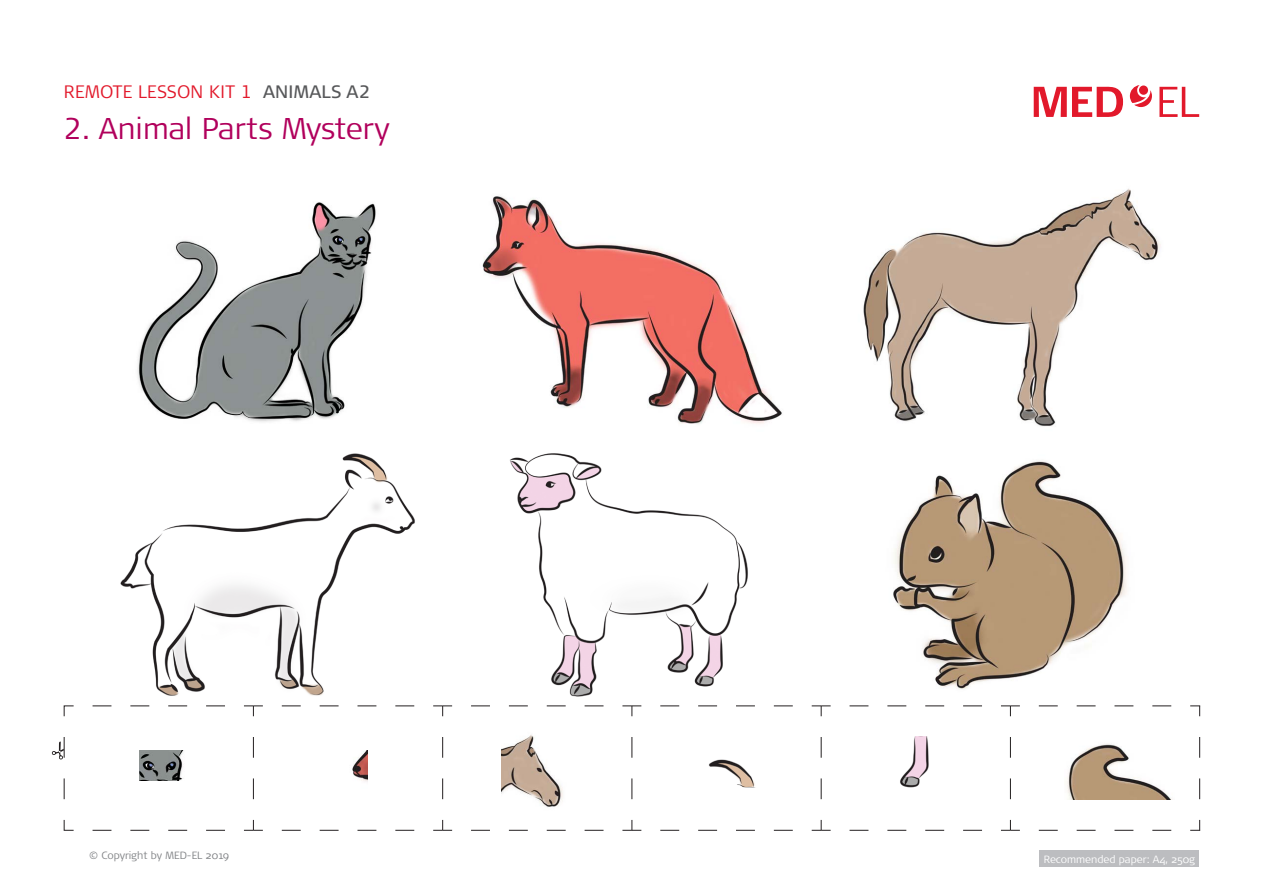
<style>
.page{position:relative;width:1263px;height:893px;background:#fff}
.page>*{position:absolute;margin:0;border:0;box-sizing:border-box;transform-origin:0 0}
.Body_table{font:300 30px "Signa Pro";color:#b1015c}
.Body_table-2{font:300 18px "Signa Pro";letter-spacing:.01em;color:#e2192b}
.t1{font:300 10.5px "Signa Pro";color:#fff}
.t2{font:300 10.5px "Signa Pro";color:#808285}
.s1{font-weight:400;color:#57585a}
</style>
<div class="page">
<svg style="left:1130px;top:85px;width:22px;height:22px"></svg>
<div style="left:1139px;top:85px;width:9px;height:10px;background:#e2192b;border-radius:50%"></div>
<svg style="left:1159px;top:87px;width:40px;height:30px"></svg>
<svg style="left:1034px;top:86px;width:89px;height:31px"></svg>
<div style="left:1040px;top:851px;width:159px;height:16px;background:#bcbdc0"></div>
<svg style="left:282px;top:705px;width:133px;height:1px"></svg>
<svg style="left:471px;top:705px;width:133px;height:1px"></svg>
<svg style="left:442px;top:737px;width:1px;height:62px"></svg>
<svg style="left:433px;top:705px;width:19px;height:11px"></svg>
<svg style="left:660px;top:705px;width:133px;height:1px"></svg>
<svg style="left:631px;top:737px;width:1px;height:62px"></svg>
<svg style="left:622px;top:705px;width:19px;height:11px"></svg>
<svg style="left:849px;top:705px;width:133px;height:1px"></svg>
<svg style="left:821px;top:737px;width:1px;height:62px"></svg>
<svg style="left:812px;top:705px;width:19px;height:11px"></svg>
<svg style="left:1010px;top:737px;width:1px;height:62px"></svg>
<svg style="left:1199px;top:737px;width:1px;height:62px"></svg>
<svg style="left:1001px;top:705px;width:199px;height:11px"></svg>
<svg style="left:282px;top:830px;width:133px;height:1px"></svg>
<svg style="left:471px;top:830px;width:133px;height:1px"></svg>
<svg style="left:433px;top:820px;width:19px;height:11px"></svg>
<svg style="left:660px;top:830px;width:133px;height:1px"></svg>
<svg style="left:622px;top:820px;width:19px;height:11px"></svg>
<svg style="left:849px;top:830px;width:133px;height:1px"></svg>
<svg style="left:812px;top:820px;width:19px;height:11px"></svg>
<svg style="left:1001px;top:820px;width:199px;height:11px"></svg>
<svg style="left:52px;top:705px;width:211px;height:126px"></svg>
<img style="left:137px;top:202px;width:239px;height:220px">
<img style="left:139px;top:750px;width:47px;height:30px">
<img style="left:863px;top:188px;width:298px;height:239px">
<img style="left:502px;top:735px;width:61px;height:72px">
<img style="left:510px;top:453px;width:238px;height:244px">
<img style="left:900px;top:736px;width:29px;height:52px">
<img style="left:482px;top:196px;width:300px;height:228px">
<img style="left:352px;top:750px;width:16px;height:32px">
<img style="left:893px;top:461px;width:234px;height:228px">
<img style="left:1067px;top:744px;width:104px;height:55px">
<img style="left:120px;top:453px;width:295px;height:243px">
<img style="left:709px;top:759px;width:46px;height:28px">
<p class="Body_table-2" style="left:64px;top:80px;width:308px">REMOTE LESSON KIT 1 <span class="s1">ANIMALS A2</span></p>
<p class="Body_table" style="left:64px;top:108px;width:327px">2. Animal Parts Mystery</p>
<p class="t2" style="left:89px;top:848px;width:141px">© Copyright by MED-EL 2019</p>
<p class="t1" style="left:1044px;top:852px;width:153px">Recommended paper: A4, 250g</p>
</div>
